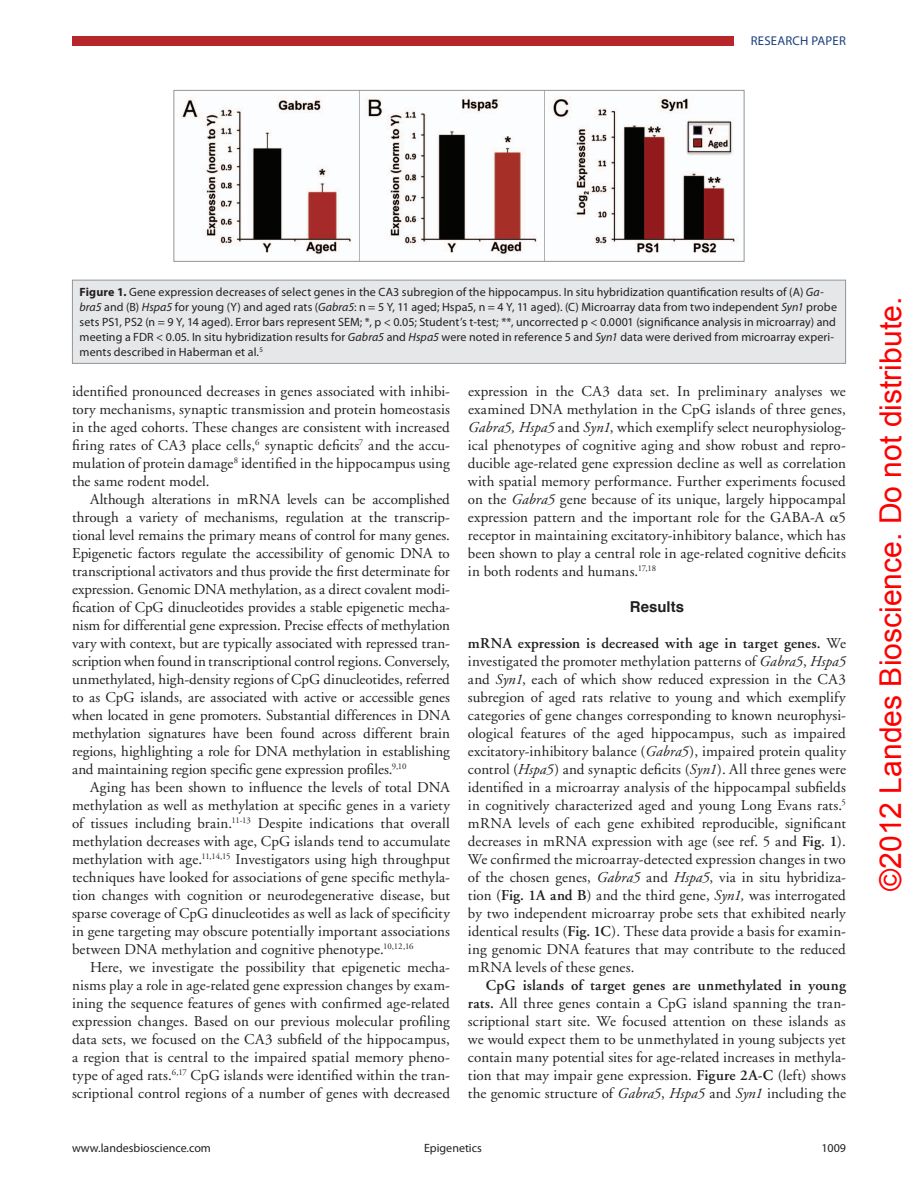
<style>
.page{position:relative;width:918px;height:1188px;background:#fff}
.page>*{position:absolute;margin:0;border:0;box-sizing:border-box;transform-origin:0 0}
.t1{font:30.15px "Arial";color:#f00}
.t2{font:15px/18px "Adobe Garamond";letter-spacing:.005em;color:#231f20;text-align:justify}
.t3{font:700 15px "Helvetica";color:#231f20}
.t4{font:12.75px "Myriad Pro";letter-spacing:.02em;color:#193f7c}
.t5{font:12px/15px "Myriad Pro";letter-spacing:.01em;color:#231f20}
.s1{font-weight:700}
.s2{font-style:italic}
.s3{font-family:"Universal Std Greekw Math Pi"}
.s4{font-weight:600}
</style>
<div class="page">
<div style="left:72px;top:36px;width:662px;height:10px;background:#b7262b"></div>
<img style="left:179px;top:92px;width:559px;height:168px">
<div style="left:174px;top:90px;width:570px;height:172px;border:1px solid #939598"></div>
<div style="left:72px;top:280px;width:774px;height:83px;background:#e6e7e9"></div>
<div style="left:72px;top:280px;width:774px;height:84px;border:1px solid #939598"></div>
<p class="t4" style="left:751px;top:33px;width:8px">rese</p>
<p class="t4" style="left:777px;top:33px;width:63px">arch paper</p>
<p class="t5" style="left:80px;top:285px;width:759px"><span class="s1">Figure 1.</span> Gene expression decreases of select genes in the CA3 subregion of the hippocampus. In situ hybridization quantification results of (A) <span class="s2">Ga&shy;bra5</span> and (B) <span class="s2">Hspa5</span> for young (Y) and aged rats (<span class="s2">Gabra5</span>: n = 5 Y, 11 aged; Hspa5, n = 4 Y, 11 aged). (C) Microarray data from two independent <span class="s2">Syn1</span> probe sets PS1, PS2 (n = 9 Y, 14 aged). Error bars represent SEM; *, p &lt; 0.05; Student’s t-test; **, uncorrected p &lt; 0.0001 (significance analysis in microarray) and meeting a FDR &lt; 0.05. In situ hybridization results for <span class="s2">Gabra5</span> and <span class="s2">Hspa5</span> were noted in reference 5 and <span class="s2">Syn1</span> data were derived from microarray experi&shy;ments described in Haberman et al.<sup>5</sup></p>
<p class="t2" style="left:72px;top:383px;width:379px">identified pronounced decreases in genes associated with inhibi&shy;tory mechanisms, synaptic transmission and protein homeostasis in the aged cohorts. These changes are consistent with increased firing rates of CA3 place cells,<sup>6</sup> synaptic deficits<sup>7</sup> and the accu&shy;mulation of protein damage<sup>8</sup> identified in the hippocampus using the same rodent model.</p>
<p class="t2" style="left:72px;top:491px;width:379px;text-indent:18px">Although alterations in mRNA levels can be accomplished through a variety of mechanisms, regulation at the transcrip&shy;tional level remains the primary means of control for many genes.<br>Epigenetic factors regulate the accessibility of genomic DNA to transcriptional activators and thus provide the first determinate for expression. Genomic DNA methylation, as a direct covalent modi&shy;fication of CpG dinucleotides provides a stable epigenetic mecha&shy;nism for differential gene expression. Precise effects of methylation vary with context, but are typically associated with repressed tran&shy;scription when found in transcriptional control regions. Conversely, unmethylated, high-density regions of CpG dinucleotides, referred to as CpG islands, are associated with active or accessible genes when located in gene promoters. Substantial differences in DNA methylation signatures have been found across different brain regions, highlighting a role for DNA methylation in establishing and maintaining region specific gene expression profiles.<sup>9,10</sup></p>
<p class="t2" style="left:72px;top:779px;width:379px;text-indent:18px">Aging has been shown to influence the levels of total DNA methylation as well as methylation at specific genes in a variety of tissues including brain.<sup>11-13</sup> Despite indications that overall methylation decreases with age, CpG islands tend to accumulate methylation with age.<sup>11,14,15</sup> Investigators using high throughput techniques have looked for associations of gene specific methyla&shy;tion changes with cognition or neurodegenerative disease, but sparse coverage of CpG dinucleotides as well as lack of specificity in gene targeting may obscure potentially important associations between DNA methylation and cognitive phenotype.<sup>10,12,16</sup></p>
<p class="t2" style="left:72px;top:959px;width:379px;text-indent:18px">Here, we investigate the possibility that epigenetic mecha&shy;nisms play a role in age-related gene expression changes by exam&shy;ining the sequence features of genes with confirmed age-related expression changes. Based on our previous molecular profiling data sets, we focused on the CA3 subfield of the hippocampus, a region that is central to the impaired spatial memory pheno&shy;type of aged rats.<sup>6,17</sup> CpG islands were identified within the tran&shy;scriptional control regions of a number of genes with decreased</p>
<p class="t2" style="left:468px;top:383px;width:380px">expression in the CA3 data set. In preliminary analyses we examined DNA methylation in the CpG islands of three genes, <span class="s2">Gabra5, Hspa5</span> and <span class="s2">Syn1</span>, which exemplify select neurophysiolog&shy;ical phenotypes of cognitive aging and show robust and repro&shy;ducible age-related gene expression decline as well as correlation with spatial memory performance. Further experiments focused on the <span class="s2">Gabra5</span> gene because of its unique, largely hippocampal expression pattern and the important role for the GABA-A <span class="s3">α</span>5 receptor in maintaining excitatory-inhibitory balance, which has been shown to play a central role in age-related cognitive deficits in both rodents and humans.<sup>17,18</sup></p>
<p class="t3" style="left:630px;top:595px;width:56px">Results</p>
<p class="t2" style="left:468px;top:635px;width:380px"><span class="s4">mRNA expression is decreased with age in target genes.</span> We investigated the promoter methylation patterns of <span class="s2">Gabra5</span>, <span class="s2">Hspa5 </span>and <span class="s2">Syn1</span>, each of which show reduced expression in the CA3 subregion of aged rats relative to young and which exemplify categories of gene changes corresponding to known neurophysi&shy;ological features of the aged hippocampus, such as impaired excitatory-inhibitory balance (<span class="s2">Gabra5</span>), impaired protein quality control (<span class="s2">Hspa5</span>) and synaptic deficits (<span class="s2">Syn1</span>). All three genes were identified in a microarray analysis of the hippocampal subfields in cognitively characterized aged and young Long Evans rats.<sup>5 </sup>mRNA levels of each gene exhibited reproducible, significant decreases in mRNA expression with age (see ref. 5 and <span class="s4">Fig. 1</span>).<br>We confirmed the microarray-detected expression changes in two of the chosen genes, <span class="s2">Gabra5</span> and <span class="s2">Hspa5</span>, via in situ hybridiza&shy;tion (<span class="s4">Fig. 1A and B</span>) and the third gene, <span class="s2">Syn1,</span> was interrogated by two independent microarray probe sets that exhibited nearly identical results (<span class="s4">Fig. 1C</span>). These data provide a basis for examin&shy;ing genomic DNA features that may contribute to the reduced mRNA levels of these genes.</p>
<p class="t2" style="left:468px;top:977px;width:379px;text-indent:18px"><span class="s4">CpG islands of target genes are unmethylated in young rats.</span> All three genes contain a CpG island spanning the tran&shy;scriptional start site. We focused attention on these islands as we would expect them to be unmethylated in young subjects yet contain many potential sites for age-related increases in methyla&shy;tion that may impair gene expression. <span class="s4">Figure 2A-C</span> (left) shows the genomic structure of <span class="s2">Gabra5</span>, <span class="s2">Hspa5</span> and <span class="s2">Syn1</span> including the</p>
<p class="t5" style="left:72px;top:1140px;width:140px">www.landesbioscience.com</p>
<p class="t5" style="left:424px;top:1140px;width:59px">Epigenetics</p>
<p class="t5" style="left:821px;top:1140px;width:26px">1009</p>
<h1 class="t1" style="left:871px;top:891px;width:595px;rotate:-90deg">©2012 Landes Bioscience. Do not distribute.</h1>
</div>
